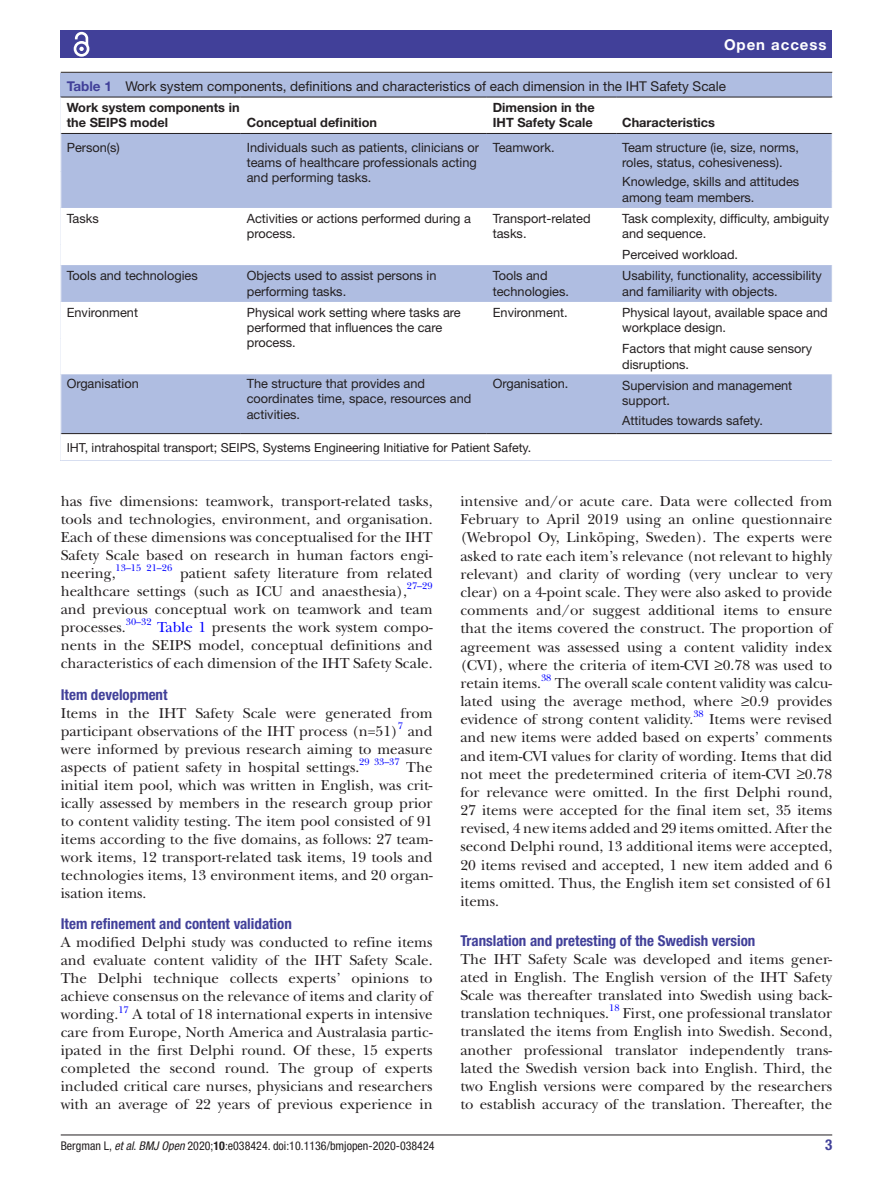
<style>
.page{position:relative;width:893px;height:1191px;background:#fff}
.page>*{position:absolute;margin:0;border:0;box-sizing:border-box;transform-origin:0 0}
.t1{font:15px/18.1px "New Baskerville";color:#231f20;text-align:justify}
.t2{font:700 condensed 15px "Helvetica Neue LT Std";color:#414099}
.t3{font:700 15px "Helvetica Neue LT Std";letter-spacing:.065em;color:#fff}
.t4{font:13.5px "Helvetica Neue LT Std";color:#231f20}
.t5{font:12.75px/15.3px "Helvetica Neue LT Std";color:#231f20}
.t6{font:700 12.75px/15.3px "Helvetica Neue LT Std";color:#231f20}
.t7{font:12.45px "Helvetica Neue LT Std";color:#231f20}
.t8{font:condensed 12px "Helvetica Neue LT Std";color:#231f20}
.t9{font:9.9px "New Baskerville";color:#00f}
.s1{font-weight:700;color:#414099}
.s2{color:#00f}
.s3{font-style:italic}
.s4{font-weight:700}
</style>
<div class="page">
<hr style="left:61px;top:1134px;width:771px;height:1px;background:#231f20">
<div style="left:61px;top:31px;width:771px;height:27px;background:#414099"></div>
<svg style="left:73px;top:31px;width:17px;height:26px"></svg>
<div style="left:61px;top:73px;width:771px;height:387px;background:#afbde1"></div>
<hr style="left:61px;top:72px;width:771px;height:1px;background:#231f20">
<div style="left:61px;top:98px;width:771px;height:362px;background:#fff"></div>
<svg style="left:61px;top:134px;width:771px;height:299px"></svg>
<hr style="left:241px;top:433px;width:246px;height:1px;background:#231f20">
<hr style="left:487px;top:433px;width:129px;height:1px;background:#231f20">
<hr style="left:61px;top:97px;width:180px;height:1px;background:#231f20">
<hr style="left:61px;top:133px;width:180px;height:1px;background:#231f20">
<hr style="left:241px;top:97px;width:246px;height:1px;background:#231f20">
<hr style="left:241px;top:133px;width:246px;height:1px;background:#231f20">
<hr style="left:487px;top:97px;width:129px;height:1px;background:#231f20">
<hr style="left:487px;top:133px;width:129px;height:1px;background:#231f20">
<hr style="left:616px;top:97px;width:216px;height:1px;background:#231f20">
<hr style="left:616px;top:133px;width:216px;height:1px;background:#231f20">
<hr style="left:616px;top:433px;width:216px;height:1px;background:#231f20">
<hr style="left:61px;top:433px;width:180px;height:1px;background:#231f20">
<svg style="left:60px;top:244px;width:1px;height:21px"></svg>
<svg style="left:60px;top:411px;width:1px;height:49px"></svg>
<hr style="left:67px;top:451px;width:765px;height:1px;background:#fff">
<p class="t3" style="left:724px;top:35px;width:104px">Open access</p>
<p class="t4" style="left:67px;top:78px;width:661px"><span class="s1">Table 1</span> Work system components, definitions and characteristics of each dimension in the IHT Safety Scale</p>
<p class="t6" style="left:67px;top:100px;width:174px">Work system components in the SEIPS model</p>
<p class="t6" style="left:493px;top:100px;width:103px">Dimension in the<br>IHT Safety Scale</p>
<p class="t6" style="left:247px;top:115px;width:132px">Conceptual definition</p>
<p class="t6" style="left:622px;top:115px;width:94px">Characteristics</p>
<p class="t5" style="left:67px;top:139px;width:55px">Person(s)</p>
<p class="t5" style="left:247px;top:139px;width:234px">Individuals such as patients, clinicians or teams of healthcare professionals acting and performing tasks.</p>
<p class="t5" style="left:493px;top:139px;width:63px">Teamwork.</p>
<p class="t5" style="left:622px;top:139px;width:178px">Team structure (ie, size, norms, roles, status, cohesiveness).</p>
<p class="t5" style="left:622px;top:174px;width:179px">Knowledge, skills and attitudes among team members.</p>
<p class="t5" style="left:67px;top:210px;width:34px">Tasks</p>
<p class="t5" style="left:247px;top:210px;width:226px">Activities or actions performed during a process.</p>
<p class="t5" style="left:493px;top:210px;width:99px">Transport-related tasks.</p>
<p class="t5" style="left:622px;top:210px;width:209px">Task complexity, difficulty, ambiguity and sequence.</p>
<p class="t5" style="left:622px;top:247px;width:117px">Perceived workload.</p>
<p class="t5" style="left:67px;top:268px;width:133px">Tools and technologies</p>
<p class="t5" style="left:247px;top:268px;width:191px">Objects used to assist persons in performing tasks.</p>
<p class="t5" style="left:493px;top:268px;width:78px">Tools and technologies.</p>
<p class="t5" style="left:622px;top:268px;width:201px">Usability, functionality, accessibility and familiarity with objects.</p>
<p class="t5" style="left:67px;top:304px;width:73px">Environment</p>
<p class="t5" style="left:247px;top:304px;width:215px">Physical work setting where tasks are performed that influences the care process.</p>
<p class="t5" style="left:493px;top:304px;width:76px">Environment.</p>
<p class="t5" style="left:622px;top:304px;width:207px">Physical layout, available space and workplace design.</p>
<p class="t5" style="left:622px;top:341px;width:191px">Factors that might cause sensory disruptions.</p>
<p class="t5" style="left:67px;top:376px;width:74px">Organisation</p>
<p class="t5" style="left:247px;top:376px;width:226px">The structure that provides and coordinates time, space, resources and activities.</p>
<p class="t5" style="left:493px;top:376px;width:77px">Organisation.</p>
<p class="t5" style="left:622px;top:377px;width:172px">Supervision and management support.</p>
<p class="t5" style="left:622px;top:412px;width:142px">Attitudes towards safety.</p>
<p class="t7" style="left:67px;top:439px;width:466px">IHT, intrahospital transport; SEIPS, Systems Engineering Initiative for Patient Safety.</p>
<p class="t1" style="left:61px;top:492px;width:373px">has five dimensions: teamwork, transport-related tasks, tools and technologies, environment, and organisation.<br>Each of these dimensions was conceptualised for the IHT Safety Scale based on research in human factors engi&shy;neering,</p>
<p class="t9" style="left:116px;top:562px;width:58px">13–15 21–26</p>
<p class="t1" style="left:61px;top:564px;width:373px;text-indent:119px">patient safety literature from related healthcare settings (such as ICU and anaesthesia),</p>
<p class="t9" style="left:407px;top:580px;width:27px">27–29</p>
<p class="t1" style="left:61px;top:600px;width:373px">and previous conceptual work on teamwork and team processes.</p>
<p class="t9" style="left:126px;top:616px;width:27px">30–32</p>
<p class="t1" style="left:61px;top:618px;width:373px;text-indent:96px"><span class="s2">Table 1</span> presents the work system compo&shy;nents in the SEIPS model, conceptual definitions and characteristics of each dimension of the IHT Safety Scale.</p>
<p class="t2" style="left:61px;top:685px;width:108px">Item development</p>
<p class="t1" style="left:61px;top:704px;width:373px">Items in the IHT Safety Scale were generated from participant observations of the IHT process (n=51)</p>
<p class="t9" style="left:398px;top:720px;width:7px">7</p>
<p class="t1" style="left:61px;top:722px;width:373px;text-indent:347px">and were informed by previous research aiming to measure aspects of patient safety in hospital settings.</p>
<p class="t9" style="left:359px;top:756px;width:42px">29 33–37</p>
<p class="t1" style="left:61px;top:758px;width:373px;text-indent:345px">The initial item pool, which was written in English, was crit&shy;ically assessed by members in the research group prior to content validity testing. The item pool consisted of 91 items according to the five domains, as follows: 27 team&shy;work items, 12 transport-related task items, 19 tools and technologies items, 13 environment items, and 20 organ&shy;isation items.</p>
<p class="t2" style="left:61px;top:915px;width:233px">Item refinement and content validation</p>
<p class="t1" style="left:61px;top:933px;width:373px">A modified Delphi study was conducted to refine items and evaluate content validity of the IHT Safety Scale.<br>The Delphi technique collects experts’ opinions to achieve consensus on the relevance of items and clarity of wording.</p>
<p class="t9" style="left:118px;top:1003px;width:12px">17</p>
<p class="t1" style="left:61px;top:1005px;width:373px;text-indent:72px">A total of 18 international experts in intensive care from Europe, North America and Australasia partic&shy;ipated in the first Delphi round. Of these, 15 experts completed the second round. The group of experts included critical care nurses, physicians and researchers with an average of 22 years of previous experience in</p>
<p class="t1" style="left:460px;top:492px;width:373px">intensive and/or acute care. Data were collected from February to April 2019 using an online questionnaire (Webropol Oy, Linköping, Sweden). The experts were asked to rate each item’s relevance (not relevant to highly relevant) and clarity of wording (very unclear to very clear) on a 4-point scale. They were also asked to provide comments and/or suggest additional items to ensure that the items covered the construct. The proportion of agreement was assessed using a content validity index (CVI), where the criteria of item-CVI ≥0.78 was used to retain items.</p>
<p class="t9" style="left:541px;top:672px;width:12px">38</p>
<p class="t1" style="left:460px;top:674px;width:373px;text-indent:94px">The overall scale content validity was calcu&shy;lated using the average method, where ≥0.9 provides evidence of strong content validity.</p>
<p class="t9" style="left:693px;top:708px;width:12px">38</p>
<p class="t1" style="left:460px;top:710px;width:373px;text-indent:249px">Items were revised and new items were added based on experts’ comments and item-CVI values for clarity of wording. Items that did not meet the predetermined criteria of item-CVI ≥0.78 for relevance were omitted. In the first Delphi round, 27 items were accepted for the final item set, 35 items revised, 4 new items added and 29 items omitted. After the second Delphi round, 13 additional items were accepted, 20 items revised and accepted, 1 new item added and 6 items omitted. Thus, the English item set consisted of 61 items.</p>
<p class="t2" style="left:460px;top:931px;width:296px">Translation and pretesting of the Swedish version</p>
<p class="t1" style="left:460px;top:949px;width:373px">The IHT Safety Scale was developed and items gener&shy;ated in English. The English version of the IHT Safety Scale was thereafter translated into Swedish using back&shy;translation techniques.</p>
<p class="t9" style="left:609px;top:1002px;width:12px">18</p>
<p class="t1" style="left:460px;top:1004px;width:373px;text-indent:162px">First, one professional translator translated the items from English into Swedish. Second, another professional translator independently trans&shy;lated the Swedish version back into English. Third, the two English versions were compared by the researchers to establish accuracy of the translation. Thereafter, the</p>
<p class="t8" style="left:61px;top:1138px;width:375px">Bergman L, <span class="s3">et al</span>. <span class="s3">BMJ Open</span> 2020;<span class="s4">10</span>:e038424. doi:10.1136/bmjopen-2020-038424</p>
<p class="t2" style="left:825px;top:1135px;width:9px">3</p>
</div>
